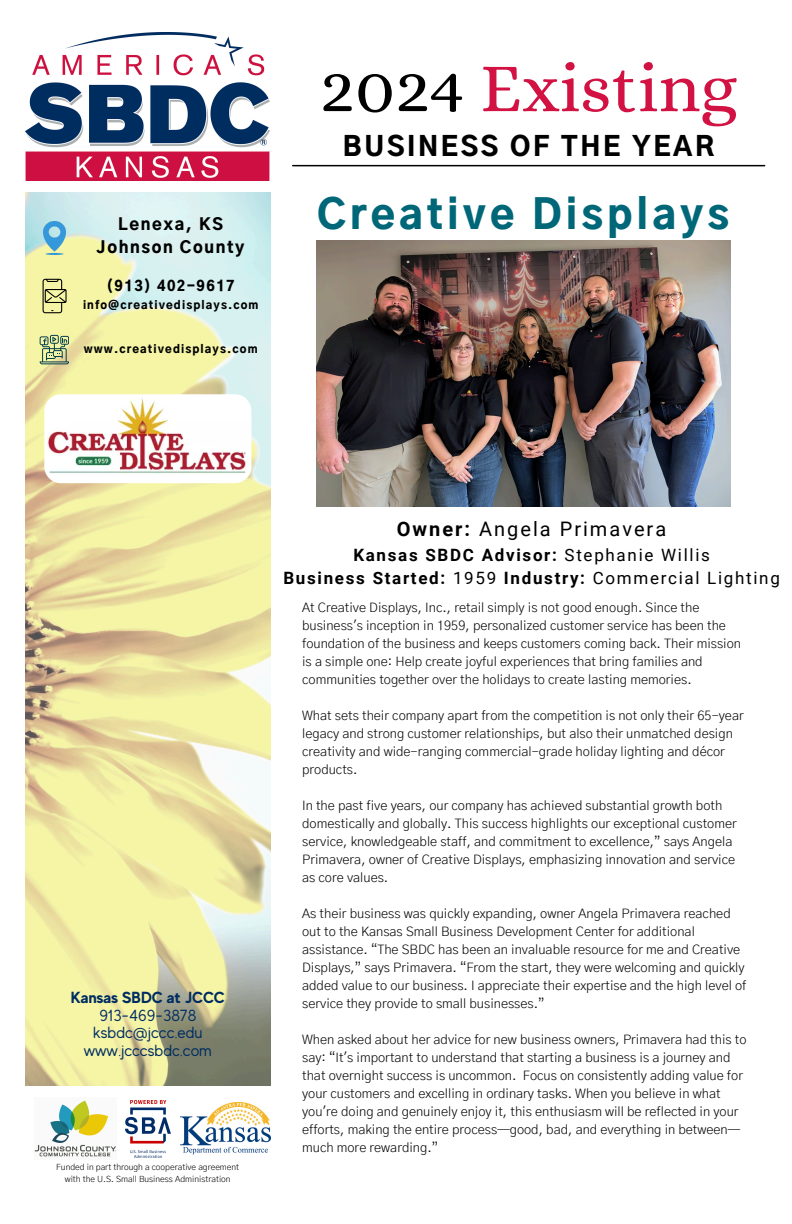
<style>
.page{position:relative;width:792px;height:1224px;background:#fff}
.page>*{position:absolute;margin:0;border:0;box-sizing:border-box;transform-origin:0 0}
.t1{font:70px "Alice";color:#d11242}
.t2{font:900 40px "Gothic A1";letter-spacing:.1em;color:#006778}
.t3{font:900 26.4px "Gothic A1";letter-spacing:.1em;color:#000}
.t4{font:20px "Roboto";letter-spacing:.1em;color:#000}
.t5{font:700 17px/23.2px "Roboto";letter-spacing:.1em;color:#000;text-align:center}
.t6{font:16.1px/17.7px "MADE Evolve Sans";color:#002d62;text-align:center}
.t7{font:900 16px/23.2px "Gothic A1";letter-spacing:.1em;color:#000;text-align:center}
.t8{font:900 14px "Gothic A1";letter-spacing:.1em;color:#000}
.t9{font:300 13px/18px "Gothic A1";color:#000}
.t10{font:900 11px "Gothic A1";letter-spacing:.1em;color:#000}
.t11{font:300 8.5px "Gothic A1";color:#000}
.s1{color:#000}
.s2{font-weight:700}
.s3{font-weight:400}
</style>
<div class="page">
<img style="left:25px;top:193px;width:246px;height:892px">
<img style="left:34px;top:1100px;width:82px;height:57px">
<img style="left:126px;top:1101px;width:45px;height:56px">
<img style="left:180px;top:1102px;width:90px;height:53px">
<img style="left:44px;top:221px;width:21px;height:33px">
<svg style="left:43px;top:279px;width:24px;height:34px"></svg>
<svg style="left:40px;top:335px;width:29px;height:29px"></svg>
<img style="left:44px;top:394px;width:207px;height:89px;border-radius:16px">
<hr style="left:293px;top:165px;width:472px;height:1px;background:#000">
<img style="left:25px;top:32px;width:244px;height:149px">
<img style="left:317px;top:241px;width:413px;height:266px">
<p class="t7" style="left:97px;top:214px;width:149px">Lenexa, KS<br>Johnson County</p>
<p class="t8" style="left:107px;top:280px;width:130px">(913) 402-9617</p>
<p class="t10" style="left:83px;top:300px;width:177px">info@creativedisplays.com</p>
<p class="t10" style="left:84px;top:344px;width:175px">www.creativedisplays.com</p>
<p class="t1" style="left:320px;top:47px;width:418px"><span class="s1">2024</span> Existing</p>
<h5 class="t3" style="left:343px;top:135px;width:373px">BUSINESS OF THE YEAR</h5>
<p class="t2" style="left:317px;top:197px;width:414px">Creative Displays</p>
<h6 class="t6" style="left:71px;top:989px;width:155px"><span class="s2">Kansas SBDC at JCCC<br></span>913-469-3878 ksbdc@jccc.edu www.jcccsbdc.com</h6>
<h5 class="t11" style="left:56px;top:1164px;width:184px">Funded in part through a cooperative agreement</h5>
<h6 class="t11" style="left:65px;top:1175px;width:167px">with the U.S. Small Business Administration</h6>
<h6 class="t4" style="left:397px;top:518px;width:271px"><span class="s2">Owner:</span> Angela Primavera</h6>
<h6 class="t5" style="left:283px;top:544px;width:498px">Kansas SBDC Advisor: <span class="s3">Stephanie Willis<br></span>Business Started: <span class="s3">1959</span> Industry: <span class="s3">Commercial Lighting</span></h6>
<p class="t9" style="left:302px;top:599px;width:440px">At Creative Displays, Inc., retail simply is not good enough. Since the business's inception in 1959, personalized customer service has been the foundation of the business and keeps customers coming back. Their mission is a simple one: Help create joyful experiences that bring families and communities together over the holidays to create lasting memories.</p>
<h1 class="t9" style="left:302px;top:707px;width:443px">What sets their company apart from the competition is not only their 65-year legacy and strong customer relationships, but also their unmatched design creativity and wide-ranging commercial-grade holiday lighting and décor products.</h1>
<h3 class="t9" style="left:302px;top:797px;width:436px">In the past five years, our company has achieved substantial growth both domestically and globally. This success highlights our exceptional customer service, knowledgeable staff, and commitment to excellence,” says Angela Primavera, owner of Creative Displays, emphasizing innovation and service as core values.</h3>
<h2 class="t9" style="left:302px;top:905px;width:446px">As their business was quickly expanding, owner Angela Primavera reached out to the Kansas Small Business Development Center for additional assistance. “The SBDC has been an invaluable resource for me and Creative Displays,” says Primavera. “From the start, they were welcoming and quickly added value to our business. I appreciate their expertise and the high level of service they provide to small businesses.”</h2>
<p class="t9" style="left:302px;top:1031px;width:446px">When asked about her advice for new business owners, Primavera had this to say: “It's important to understand that starting a business is a journey and that overnight success is uncommon. Focus on consistently adding value for your customers and excelling in ordinary tasks. When you believe in what you're doing and genuinely enjoy it, this enthusiasm will be reflected in your efforts, making the entire process—good, bad, and everything in between— much more rewarding.”</p>
</div>
